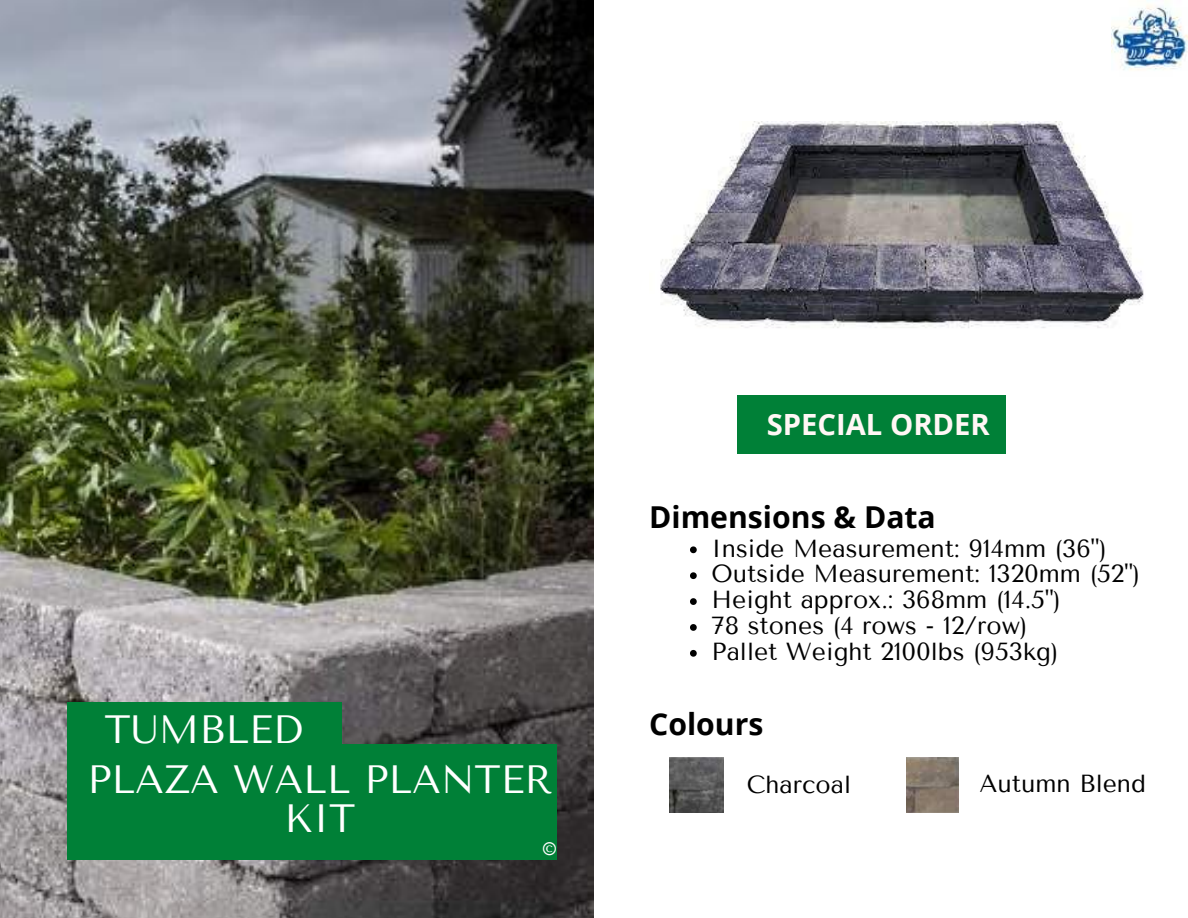
<style>
.page{position:relative;width:1188px;height:918px;background:#fff}
.page>*{position:absolute;margin:0;border:0;box-sizing:border-box;transform-origin:0 0}
.t1{font:39.45px/50.6px "Tenor Sans";color:#fff}
.t2{font:700 30.15px "Open Sans";color:#000}
.t3{font:700 29.25px "Open Sans";color:#fff7f5}
.t4{font:24.6px/25.8px "Tenor Sans";color:#000}
.t5{font:18px "Tenor Sans";color:#fff}
</style>
<div class="page">
<img style="left:0;top:0;width:594px;height:918px">
<div style="left:67px;top:745px;width:490px;height:115px;background:#008037"></div>
<div style="left:67px;top:702px;width:275px;height:92px;background:#008037"></div>
<img style="left:660px;top:121px;width:484px;height:207px">
<svg style="left:690px;top:546px;width:7px;height:7px"></svg>
<svg style="left:690px;top:572px;width:7px;height:7px"></svg>
<svg style="left:690px;top:598px;width:7px;height:7px"></svg>
<svg style="left:690px;top:624px;width:7px;height:7px"></svg>
<svg style="left:690px;top:650px;width:7px;height:7px"></svg>
<img style="left:907px;top:757px;width:52px;height:56px">
<img style="left:670px;top:757px;width:54px;height:55px">
<img style="left:1111px;top:0;width:77px;height:70px">
<div style="left:737px;top:395px;width:268px;height:59px;background:#008037"></div>
<h1 class="t1" style="left:87px;top:704px;width:467px;text-indent:17px">TUMBLED<br>PLAZA WALL PLANTER</h1>
<h1 class="t1" style="left:285px;top:794px;width:72px">KIT</h1>
<p class="t5" style="left:542px;top:838px;width:17px">©</p>
<p class="t3" style="left:767px;top:404px;width:225px">SPECIAL ORDER</p>
<p class="t2" style="left:649px;top:496px;width:288px">Dimensions &amp; Data</p>
<p class="t4" style="left:712px;top:535px;width:430px">Inside Measurement: 914mm (36")<br>Outside Measurement: 1320mm (52")<br>Height approx.: 368mm (14.5")<br>78 stones (4 rows - 12/row)<br>Pallet Weight 2100lbs (953kg)</p>
<p class="t2" style="left:649px;top:703px;width:116px">Colours</p>
<p class="t4" style="left:747px;top:771px;width:106px">Charcoal</p>
<p class="t4" style="left:980px;top:771px;width:168px">Autumn Blend</p>
</div>
